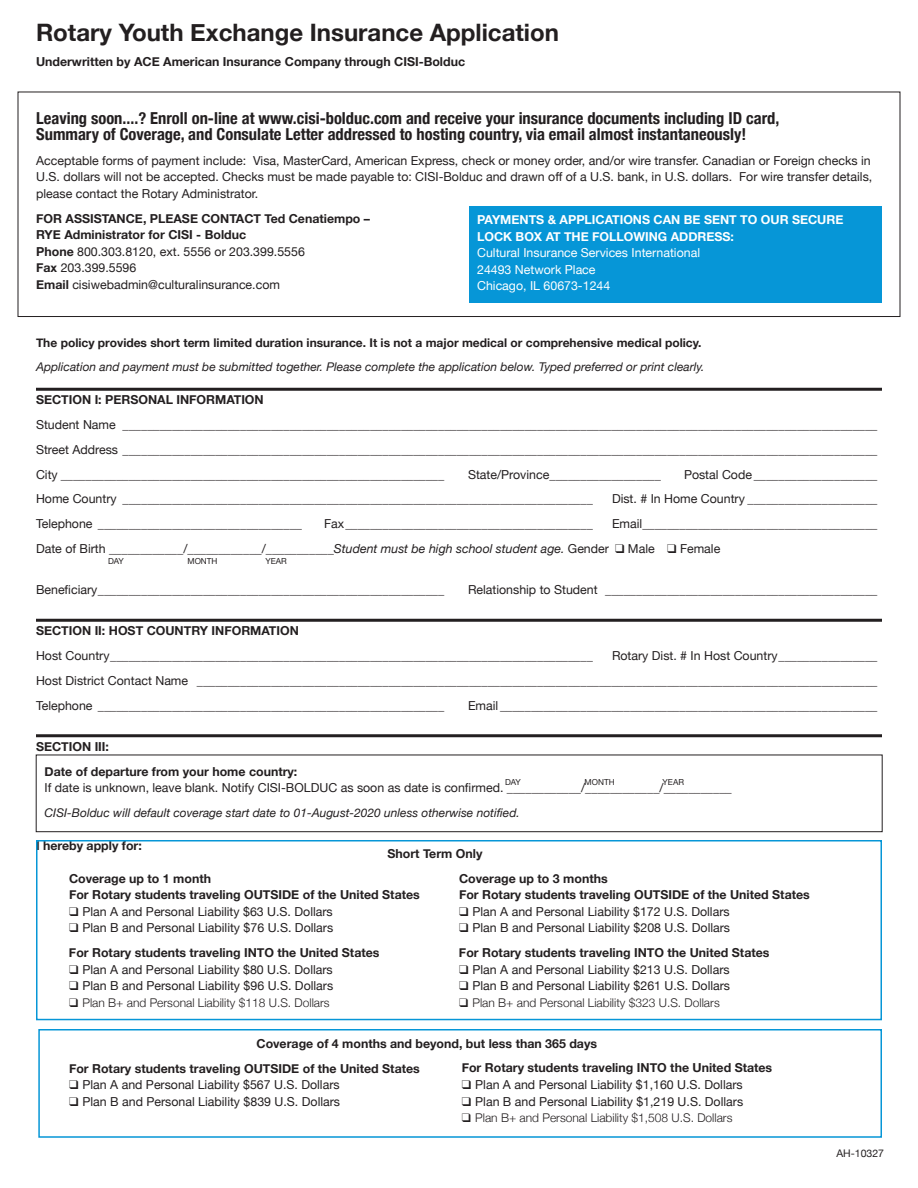
<style>
.page{position:relative;width:918px;height:1188px;background:#fff}
.page>*{position:absolute;margin:0;border:0;box-sizing:border-box;transform-origin:0 0}
.Heading_1{font:700 24px "Helvetica Neue";color:#231f20}
.Heading_2{font:700 condensed 16.5px/16.5px "Helvetica Neue";color:#231f20}
.Body_Text{font:12.3px/16.5px "Helvetica Neue";color:#231f20}
.Heading_3{font:700 12.3px/16.5px "Helvetica Neue";color:#231f20}
.Form_Text_Full_Line{font:12.3px "Helvetica Neue";color:#231f20}
.Form_Text_Half_Line{font:12.3px "Helvetica Neue";color:#231f20}
.Form_Text_Two_Thirds{font:12.3px "Helvetica Neue";color:#231f20}
.Form_Text_Thirds{font:12.3px "Helvetica Neue";color:#231f20}
.Body_Text-2{font:12.3px/16.5px "Helvetica Neue";color:#fff}
.Heading_3_Form{font:700 12.3px "Helvetica Neue";color:#231f20}
.Heading_3-2{font:700 12.3px/16.5px "Helvetica Neue";color:#fff}
.Body_Text_Check_Box{font:700 12.3px "Helvetica Neue";color:#231f20}
.Body_Text_Italic{font:italic 12px "Helvetica Neue";color:#231f20}
.t1{font:300 12px "Helvetica Neue";color:#231f20}
.Body_Text_Italic-2{font:700 12px "Helvetica Neue";color:#231f20}
.Body_Text-3{font:10.5px "Helvetica Neue";color:#231f20}
.Body_Text-4{font:8.25px "Helvetica Neue";color:#231f20}
.s1{font-weight:700}
.s2{font-style:italic}
</style>
<div class="page">
<div style="left:18px;top:92px;width:882px;height:225px;border:1px solid #231f20"></div>
<hr style="left:36px;top:388px;width:846px;height:3px;background:#231f20">
<hr style="left:36px;top:619px;width:846px;height:3px;background:#231f20">
<hr style="left:36px;top:734px;width:846px;height:3px;background:#231f20">
<div style="left:36px;top:755px;width:846px;height:77px;border:1px solid #231f20"></div>
<div style="left:469px;top:206px;width:413px;height:96px;background:#0696d7"></div>
<div style="left:36px;top:840px;width:846px;height:180px;border:2px solid #0696d7"></div>
<div style="left:38px;top:1029px;width:844px;height:109px;border:2px solid #0696d7"></div>
<p class="Heading_1" style="left:36px;top:14px;width:525px">Rotary Youth Exchange Insurance Application</p>
<p class="Heading_3" style="left:36px;top:54px;width:431px">Underwritten by ACE American Insurance Company through CISI-Bolduc</p>
<p class="Heading_2" style="left:36px;top:108px;width:745px">Leaving soon....? Enroll on-line at www.cisi-bolduc.com and receive your insurance documents including ID card,<br>Summary of Coverage, and Consulate Letter addressed to hosting country, via email almost instantaneously!</p>
<p class="Body_Text" style="left:36px;top:153px;width:838px">Acceptable forms of payment include: Visa, MasterCard, American Express, check or money order, and/or wire transfer. Canadian or Foreign checks in<br>U.S. dollars will not be accepted. Checks must be made payable to: CISI-Bolduc and drawn off of a U.S. bank, in U.S. dollars. For wire transfer details, please contact the Rotary Administrator.</p>
<p class="Heading_3" style="left:36px;top:210px;width:335px">FOR ASSISTANCE, PLEASE CONTACT Ted Cenatiempo –<br>RYE Administrator for CISI - Bolduc</p>
<p class="Body_Text" style="left:36px;top:244px;width:270px"><span class="s1">Phone</span> 800.303.8120, ext. 5556 or 203.399.5556<br><span class="s1">Fax</span> 203.399.5596<br><span class="s1">Email</span> cisiwebadmin@culturalinsurance.com</p>
<p class="Heading_3-2" style="left:477px;top:212px;width:368px">PAYMENTS &amp; APPLICATIONS CAN BE SENT TO OUR SECURE<br>LOCK BOX AT THE FOLLOWING ADDRESS:</p>
<p class="Body_Text-2" style="left:477px;top:245px;width:224px">Cultural Insurance Services International<br>24493 Network Place<br>Chicago, IL 60673-1244</p>
<p class="Body_Text_Italic-2" style="left:36px;top:333px;width:667px">The policy provides short term limited duration insurance. It is not a major medical or comprehensive medical policy.</p>
<p class="Body_Text_Italic" style="left:36px;top:358px;width:670px">Application and payment must be submitted together. Please complete the application below. Typed preferred or print clearly.</p>
<p class="Heading_3_Form" style="left:36px;top:390px;width:229px">SECTION I: PERSONAL INFORMATION</p>
<p class="Form_Text_Full_Line" style="left:36px;top:416px;width:843px">Student Name __________________________________________________________________________________________________________________________</p>
<p class="Form_Text_Full_Line" style="left:36px;top:441px;width:843px">Street Address __________________________________________________________________________________________________________________________</p>
<p class="Form_Text_Half_Line" style="left:36px;top:465px;width:410px">City ______________________________________________________________</p>
<p class="Form_Text_Half_Line" style="left:468px;top:465px;width:194px">State/Province__________________</p>
<p class="Form_Text_Half_Line" style="left:684px;top:465px;width:195px">Postal Code ____________________</p>
<p class="Form_Text_Two_Thirds" style="left:36px;top:490px;width:558px">Home Country ____________________________________________________________________________</p>
<p class="Form_Text_Two_Thirds" style="left:612px;top:490px;width:267px">Dist. # In Home Country _____________________</p>
<p class="Form_Text_Thirds" style="left:36px;top:515px;width:268px">Telephone _________________________________</p>
<p class="Form_Text_Thirds" style="left:324px;top:515px;width:270px">Fax________________________________________</p>
<p class="Form_Text_Thirds" style="left:612px;top:515px;width:267px">Email______________________________________</p>
<p class="Body_Text" style="left:36px;top:541px;width:686px">Date of Birth ____________/____________/___________<span class="s2">Student must be high school student age.</span> Gender ❑ Male ❑ Female</p>
<p class="Form_Text_Half_Line" style="left:36px;top:581px;width:410px">Beneficiary________________________________________________________</p>
<p class="Form_Text_Half_Line" style="left:468px;top:581px;width:411px">Relationship to Student ____________________________________________</p>
<p class="Heading_3_Form" style="left:36px;top:621px;width:264px">SECTION II: HOST COUNTRY INFORMATION</p>
<p class="Form_Text_Two_Thirds" style="left:36px;top:647px;width:558px">Host Country______________________________________________________________________________</p>
<p class="Form_Text_Two_Thirds" style="left:612px;top:647px;width:267px">Rotary Dist. # In Host Country________________</p>
<p class="Form_Text_Full_Line" style="left:36px;top:672px;width:843px">Host District Contact Name ______________________________________________________________________________________________________________</p>
<p class="Form_Text_Half_Line" style="left:36px;top:696px;width:410px">Telephone ________________________________________________________</p>
<p class="Form_Text_Half_Line" style="left:468px;top:696px;width:411px">Email _____________________________________________________________</p>
<p class="Heading_3_Form" style="left:36px;top:737px;width:75px">SECTION III:</p>
<p class="Heading_3" style="left:45px;top:763px;width:254px">Date of departure from your home country:</p>
<p class="Body_Text" style="left:45px;top:780px;width:689px">If date is unknown, leave blank. Notify CISI-BOLDUC as soon as date is confirmed. ____________/____________/___________</p>
<p class="Body_Text_Italic" style="left:45px;top:804px;width:477px">CISI-Bolduc will default coverage start date to 01-August-2020 unless otherwise notified.</p>
<p class="Heading_3" style="left:36px;top:837px;width:107px">I hereby apply for:</p>
<p class="Body_Text-4" style="left:108px;top:555px;width:17px">DAY</p>
<p class="Body_Text-4" style="left:187px;top:555px;width:32px">MONTH</p>
<p class="Body_Text-4" style="left:266px;top:555px;width:23px">YEAR</p>
<p class="Body_Text-4" style="left:505px;top:776px;width:17px">DAY</p>
<p class="Body_Text-4" style="left:585px;top:776px;width:32px">MONTH</p>
<p class="Body_Text-4" style="left:663px;top:776px;width:23px">YEAR</p>
<p class="Heading_3" style="left:388px;top:846px;width:96px">Short Term Only</p>
<p class="Heading_3" style="left:459px;top:870px;width:150px">Coverage up to 3 months</p>
<p class="Heading_3" style="left:459px;top:887px;width:352px">For Rotary students traveling OUTSIDE of the United States</p>
<p class="Body_Text" style="left:459px;top:904px;width:272px">❑ Plan A and Personal Liability $172 U.S. Dollars</p>
<p class="Body_Text" style="left:459px;top:920px;width:273px">❑ Plan B and Personal Liability $208 U.S. Dollars</p>
<p class="Heading_3" style="left:459px;top:945px;width:312px">For Rotary students traveling INTO the United States</p>
<p class="Body_Text" style="left:459px;top:962px;width:272px">❑ Plan A and Personal Liability $213 U.S. Dollars</p>
<p class="Body_Text" style="left:459px;top:978px;width:273px">❑ Plan B and Personal Liability $261 U.S. Dollars</p>
<p class="t1" style="left:459px;top:993px;width:262px">❑ Plan B+ and Personal Liability $323 U.S. Dollars</p>
<p class="Heading_3" style="left:69px;top:870px;width:144px">Coverage up to 1 month</p>
<p class="Heading_3" style="left:69px;top:887px;width:352px">For Rotary students traveling OUTSIDE of the United States</p>
<p class="Body_Text" style="left:69px;top:904px;width:265px">❑ Plan A and Personal Liability $63 U.S. Dollars</p>
<p class="Body_Text" style="left:69px;top:920px;width:266px">❑ Plan B and Personal Liability $76 U.S. Dollars</p>
<p class="Heading_3" style="left:69px;top:945px;width:312px">For Rotary students traveling INTO the United States</p>
<p class="Body_Text" style="left:69px;top:962px;width:265px">❑ Plan A and Personal Liability $80 U.S. Dollars</p>
<p class="Body_Text" style="left:69px;top:978px;width:266px">❑ Plan B and Personal Liability $96 U.S. Dollars</p>
<p class="t1" style="left:69px;top:993px;width:262px">❑ Plan B+ and Personal Liability $118 U.S. Dollars</p>
<p class="Body_Text_Check_Box" style="left:256px;top:1034px;width:342px">Coverage of 4 months and beyond, but less than 365 days</p>
<p class="Heading_3" style="left:69px;top:1060px;width:352px">For Rotary students traveling OUTSIDE of the United States</p>
<p class="Body_Text" style="left:69px;top:1077px;width:272px">❑ Plan A and Personal Liability $567 U.S. Dollars</p>
<p class="Body_Text" style="left:69px;top:1094px;width:273px">❑ Plan B and Personal Liability $839 U.S. Dollars</p>
<p class="Heading_3" style="left:462px;top:1060px;width:312px">For Rotary students traveling INTO the United States</p>
<p class="Body_Text" style="left:462px;top:1077px;width:282px">❑ Plan A and Personal Liability $1,160 U.S. Dollars</p>
<p class="Body_Text" style="left:462px;top:1094px;width:283px">❑ Plan B and Personal Liability $1,219 U.S. Dollars</p>
<p class="t1" style="left:462px;top:1108px;width:272px">❑ Plan B+ and Personal Liability $1,508 U.S. Dollars</p>
<p class="Body_Text-3" style="left:837px;top:1146px;width:49px">AH-10327</p>
</div>
